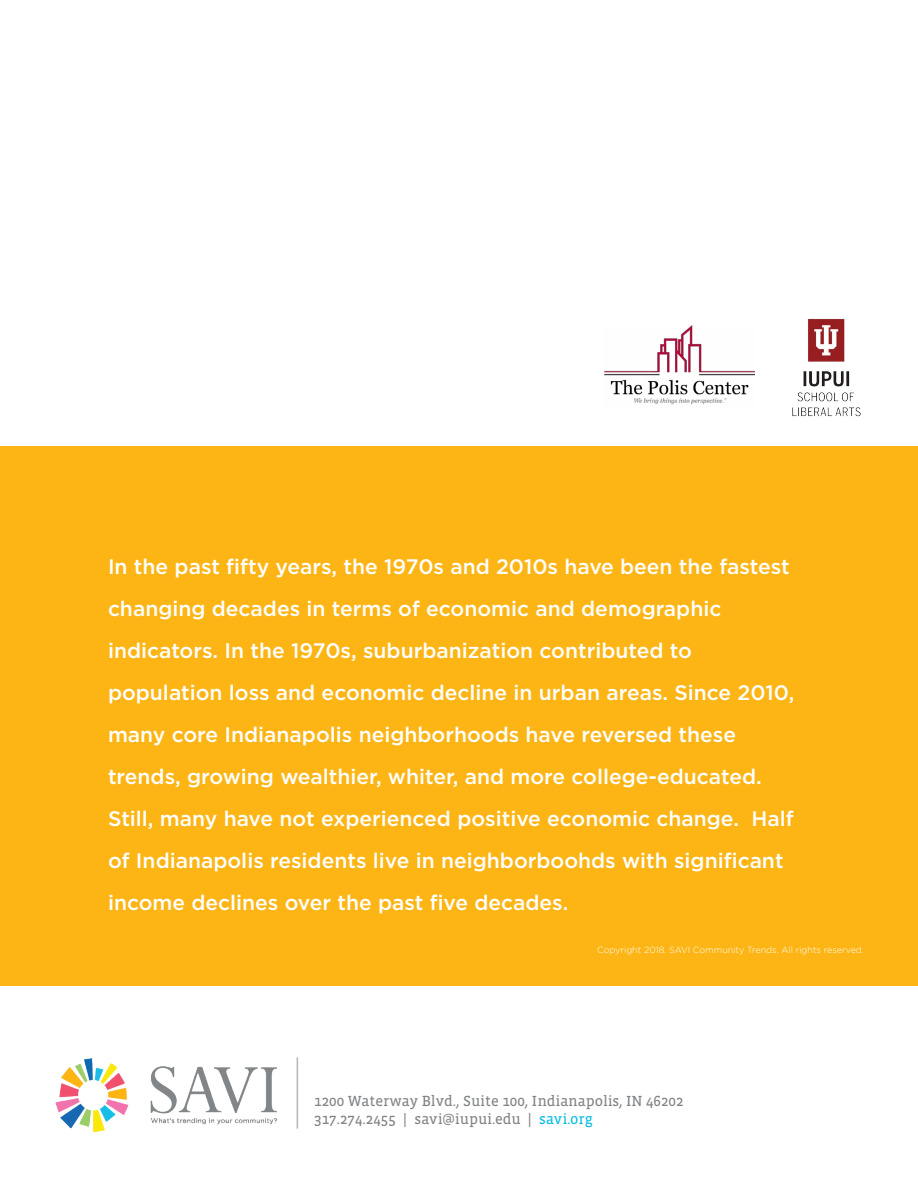
<style>
.page{position:relative;width:918px;height:1188px;background:#fff}
.page>*{position:absolute;margin:0;border:0;box-sizing:border-box;transform-origin:0 0}
.t1{font:500 21px/42px "Gotham";color:#fff}
.t2{font:15px/18px "Vista Slab OT";color:#818385}
.t3{font:300 9px "Gotham";color:#fff}
.s1{color:#09bce5}
</style>
<div class="page">
<div style="left:0;top:446px;width:918px;height:540px;background:#fcb515"></div>
<img style="left:55px;top:1057px;width:242px;height:76px">
<hr style="left:297px;top:1057px;width:1px;height:72px;background:#b7b6b7">
<img style="left:792px;top:319px;width:69px;height:98px">
<img style="left:605px;top:325px;width:150px;height:80px">
<p class="t1" style="left:108px;top:545px;width:688px">In the past fifty years, the 1970s and 2010s have been the fastest changing decades in terms of economic and demographic indicators. In the 1970s, suburbanization contributed to population loss and economic decline in urban areas. Since 2010, many core Indianapolis neighborhoods have reversed these trends, growing wealthier, whiter, and more college-educated.<br>Still, many have not experienced positive economic change. Half of Indianapolis residents live in neighborboohds with significant income declines over the past five decades.</p>
<p class="t3" style="left:597px;top:944px;width:268px">Copyright 2018. SAVI Community Trends. All rights reserved.</p>
<p class="t2" style="left:314px;top:1092px;width:371px">1200 Waterway Blvd., Suite 100, Indianapolis, IN 46202<br>317.274.2455 | savi@iupui.edu | <span class="s1">savi.org</span></p>
</div>
